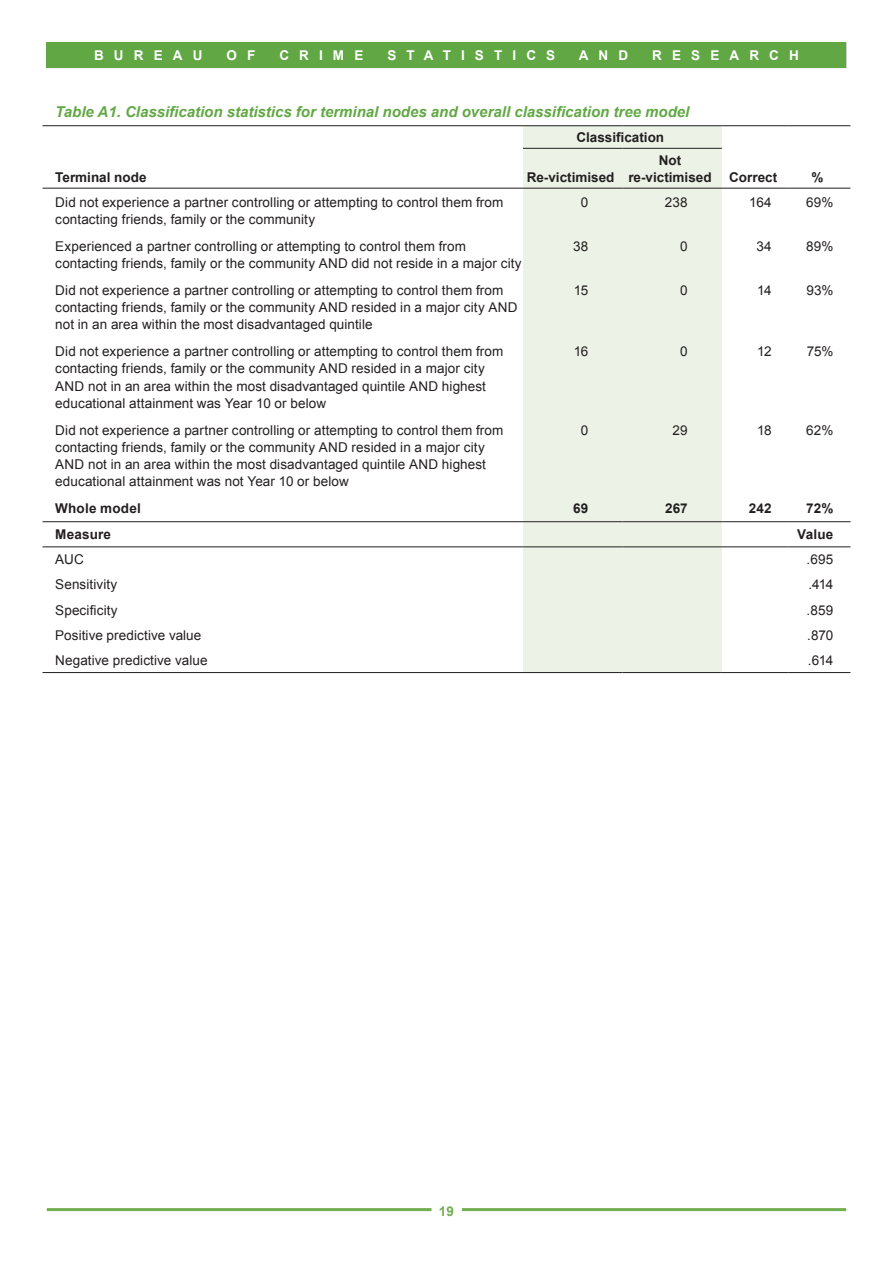
<style>
.page{position:relative;width:893px;height:1263px;background:#fff}
.page>*{position:absolute;margin:0;border:0;box-sizing:border-box;transform-origin:0 0}
.T1__Table_head1{font:italic 700 15px "Arial";color:#61a844}
.T3__Table_body{font:13.5px/17.2px "Arial";letter-spacing:.005em;color:#231f20}
.T3__Table_body_right{font:13.5px "Arial";letter-spacing:.005em;color:#231f20}
.T2__Table_head2b{font:700 13.5px/17.2px "Arial";color:#231f20;text-align:center}
.t1{font:700 13.5px "Arial";letter-spacing:.75em;color:#fff}
.T3__Table_body-2{font:700 13.5px "Arial";letter-spacing:.01em;color:#231f20}
.T3__Table_body_right-2{font:700 13.5px "Arial";letter-spacing:.01em;color:#231f20}
.T2__Table_head2a{font:700 13.5px "Arial";color:#231f20}
.t2{font:700 13.5px "Arial";color:#73ae51}
</style>
<div class="page">
<hr style="left:47px;top:1208px;width:799px;height:3px;background:#73ae51">
<div style="left:432px;top:1204px;width:29px;height:17px;background:#fff"></div>
<div style="left:47px;top:43px;width:799px;height:25px;background:#61a844"></div>
<div style="left:523px;top:126px;width:199px;height:546px;background:#ecf3e6"></div>
<hr style="left:523px;top:148px;width:99px;height:1px;background:#231f20">
<hr style="left:622px;top:148px;width:100px;height:1px;background:#231f20">
<hr style="left:523px;top:188px;width:99px;height:1px;background:#231f20">
<hr style="left:622px;top:188px;width:100px;height:1px;background:#231f20">
<hr style="left:722px;top:188px;width:67px;height:1px;background:#231f20">
<hr style="left:789px;top:188px;width:61px;height:1px;background:#231f20">
<hr style="left:43px;top:672px;width:480px;height:1px;background:#231f20">
<hr style="left:523px;top:672px;width:99px;height:1px;background:#231f20">
<hr style="left:622px;top:672px;width:100px;height:1px;background:#231f20">
<hr style="left:722px;top:672px;width:67px;height:1px;background:#231f20">
<hr style="left:789px;top:672px;width:61px;height:1px;background:#231f20">
<hr style="left:43px;top:521px;width:480px;height:1px;background:#231f20">
<hr style="left:523px;top:521px;width:99px;height:1px;background:#231f20">
<hr style="left:622px;top:521px;width:100px;height:1px;background:#231f20">
<hr style="left:722px;top:521px;width:67px;height:1px;background:#231f20">
<hr style="left:789px;top:521px;width:61px;height:1px;background:#231f20">
<hr style="left:43px;top:546px;width:480px;height:1px;background:#231f20">
<hr style="left:523px;top:546px;width:99px;height:1px;background:#231f20">
<hr style="left:622px;top:546px;width:100px;height:1px;background:#231f20">
<hr style="left:722px;top:546px;width:67px;height:1px;background:#231f20">
<hr style="left:789px;top:546px;width:61px;height:1px;background:#231f20">
<hr style="left:43px;top:125px;width:480px;height:1px;background:#231f20">
<hr style="left:523px;top:125px;width:99px;height:1px;background:#231f20">
<hr style="left:622px;top:125px;width:100px;height:1px;background:#231f20">
<hr style="left:722px;top:125px;width:67px;height:1px;background:#231f20">
<hr style="left:789px;top:125px;width:61px;height:1px;background:#231f20">
<hr style="left:43px;top:188px;width:480px;height:1px;background:#231f20">
<p class="t1" style="left:94px;top:46px;width:110px">BUREAU</p>
<p class="t1" style="left:226px;top:46px;width:30px">O F</p>
<p class="t1" style="left:279px;top:46px;width:85px">CRIME</p>
<p class="t1" style="left:387px;top:46px;width:169px">STATISTICS</p>
<p class="t1" style="left:579px;top:46px;width:51px">AND</p>
<p class="t1" style="left:652px;top:46px;width:148px">RESEARCH</p>
<p class="T1__Table_head1" style="left:55px;top:102px;width:636px">Table A1. Classification statistics for terminal nodes and overall classification tree model</p>
<p class="T2__Table_head2a" style="left:55px;top:168px;width:93px">Terminal node</p>
<p class="T2__Table_head2b" style="left:576px;top:129px;width:89px">Classification</p>
<p class="T2__Table_head2b" style="left:527px;top:169px;width:89px">Re-victimised</p>
<p class="T2__Table_head2b" style="left:729px;top:169px;width:50px">Correct</p>
<p class="T2__Table_head2b" style="left:811px;top:169px;width:14px">%</p>
<p class="T2__Table_head2b" style="left:628px;top:152px;width:85px">Not re-victimised</p>
<p class="T3__Table_body" style="left:55px;top:193px;width:450px">Did not experience a partner controlling or attempting to control them from contacting friends, family or the community</p>
<p class="T3__Table_body_right" style="left:581px;top:193px;width:9px">0</p>
<p class="T3__Table_body_right" style="left:665px;top:193px;width:24px">238</p>
<p class="T3__Table_body_right" style="left:749px;top:193px;width:24px">164</p>
<p class="T3__Table_body_right" style="left:806px;top:193px;width:29px">69%</p>
<p class="T3__Table_body" style="left:55px;top:237px;width:468px">Experienced a partner controlling or attempting to control them from contacting friends, family or the community AND did not reside in a major city</p>
<p class="T3__Table_body_right" style="left:573px;top:237px;width:17px">38</p>
<p class="T3__Table_body_right" style="left:680px;top:237px;width:9px">0</p>
<p class="T3__Table_body_right" style="left:756px;top:237px;width:17px">34</p>
<p class="T3__Table_body_right" style="left:806px;top:237px;width:29px">89%</p>
<p class="T3__Table_body" style="left:55px;top:281px;width:464px">Did not experience a partner controlling or attempting to control them from contacting friends, family or the community AND resided in a major city AND not in an area within the most disadvantaged quintile</p>
<p class="T3__Table_body_right" style="left:574px;top:281px;width:16px">15</p>
<p class="T3__Table_body_right" style="left:680px;top:281px;width:9px">0</p>
<p class="T3__Table_body_right" style="left:757px;top:281px;width:16px">14</p>
<p class="T3__Table_body_right" style="left:806px;top:281px;width:29px">93%</p>
<p class="T3__Table_body" style="left:55px;top:343px;width:450px">Did not experience a partner controlling or attempting to control them from contacting friends, family or the community AND resided in a major city AND not in an area within the most disadvantaged quintile AND highest educational attainment was Year 10 or below</p>
<p class="T3__Table_body_right" style="left:574px;top:342px;width:16px">16</p>
<p class="T3__Table_body_right" style="left:680px;top:342px;width:9px">0</p>
<p class="T3__Table_body_right" style="left:757px;top:342px;width:16px">12</p>
<p class="T3__Table_body_right" style="left:807px;top:342px;width:28px">75%</p>
<p class="T3__Table_body" style="left:55px;top:421px;width:450px">Did not experience a partner controlling or attempting to control them from contacting friends, family or the community AND resided in a major city AND not in an area within the most disadvantaged quintile AND highest educational attainment was not Year 10 or below</p>
<p class="T3__Table_body_right" style="left:581px;top:421px;width:9px">0</p>
<p class="T3__Table_body_right" style="left:673px;top:421px;width:17px">29</p>
<p class="T3__Table_body_right" style="left:757px;top:421px;width:16px">18</p>
<p class="T3__Table_body_right" style="left:806px;top:421px;width:29px">62%</p>
<p class="T3__Table_body-2" style="left:55px;top:499px;width:87px">Whole model</p>
<p class="T3__Table_body_right-2" style="left:573px;top:499px;width:17px">69</p>
<p class="T3__Table_body_right-2" style="left:665px;top:499px;width:24px">267</p>
<p class="T3__Table_body_right-2" style="left:749px;top:499px;width:24px">242</p>
<p class="T3__Table_body_right-2" style="left:806px;top:499px;width:29px">72%</p>
<p class="T3__Table_body-2" style="left:55px;top:525px;width:57px">Measure</p>
<p class="T3__Table_body_right-2" style="left:797px;top:525px;width:38px">Value</p>
<p class="T3__Table_body" style="left:55px;top:551px;width:30px">AUC</p>
<p class="T3__Table_body_right" style="left:807px;top:551px;width:28px">.695</p>
<p class="T3__Table_body" style="left:55px;top:576px;width:63px">Sensitivity</p>
<p class="T3__Table_body_right" style="left:808px;top:576px;width:27px">.414</p>
<p class="T3__Table_body" style="left:55px;top:601px;width:64px">Specificity</p>
<p class="T3__Table_body_right" style="left:807px;top:601px;width:28px">.859</p>
<p class="T3__Table_body" style="left:55px;top:626px;width:148px">Positive predictive value</p>
<p class="T3__Table_body_right" style="left:807px;top:626px;width:28px">.870</p>
<p class="T3__Table_body" style="left:55px;top:652px;width:154px">Negative predictive value</p>
<p class="T3__Table_body_right" style="left:808px;top:651px;width:27px">.614</p>
<p class="t2" style="left:439px;top:1202px;width:17px">19</p>
</div>
